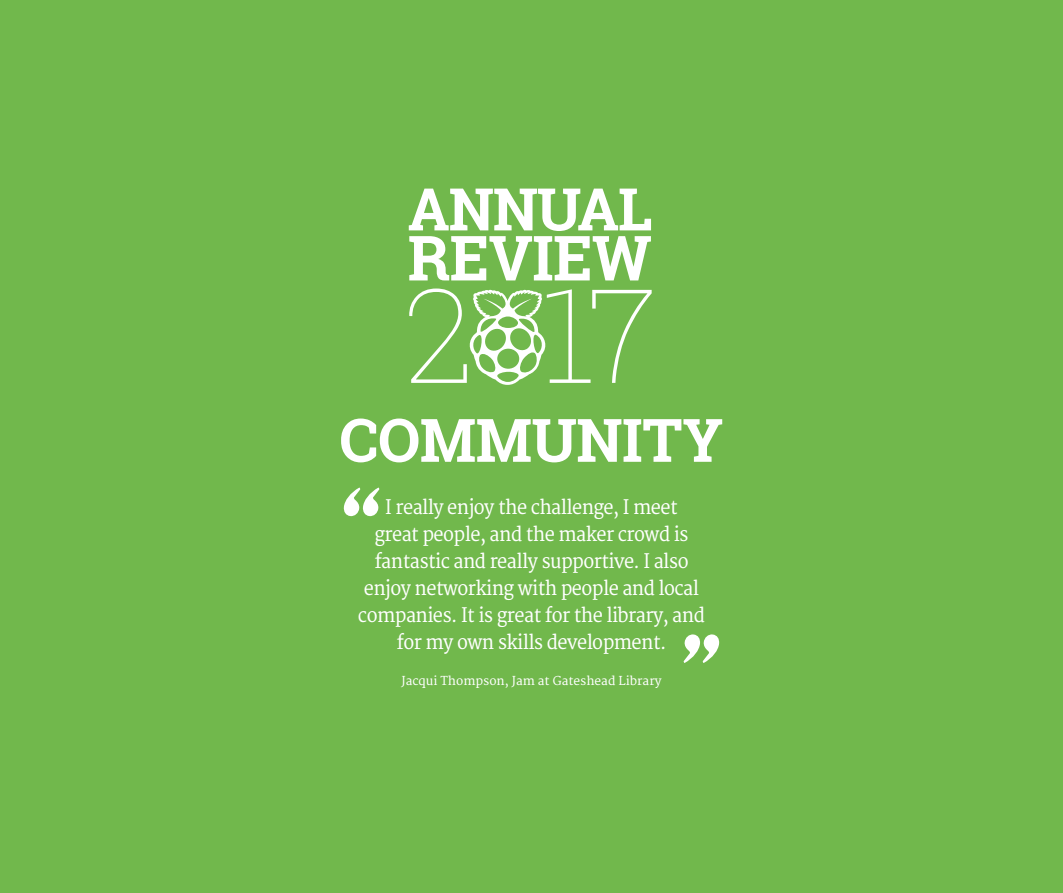
<style>
.page{position:relative;width:1063px;height:893px;background:#71b84c}
.page>*{position:absolute;margin:0;border:0;box-sizing:border-box;transform-origin:0 0}
.t1{font:700 62.4px "Roboto Slab";letter-spacing:-.015em;color:#fff}
.t2{font:700 60px "Roboto Slab";letter-spacing:-.01em;color:#fff}
.t3{font:700 58.8px "Roboto Slab";letter-spacing:-.02em;color:#fff}
.t4{font:19.5px/27px "Merriweather";letter-spacing:-.03em;color:#fff;text-align:center;scale:.93 1}
.t5{font:12px "Merriweather";color:#fff}
</style>
<div class="page">
<svg style="left:684px;top:634px;width:36px;height:29px"></svg>
<svg style="left:343px;top:487px;width:36px;height:30px"></svg>
<svg style="left:409px;top:288px;width:243px;height:97px"></svg>
<h3 class="t3" style="left:408px;top:169px;width:246px">ANNUAL</h3>
<h1 class="t1" style="left:408px;top:215px;width:246px">REVIEW</h1>
<h2 class="t2" style="left:340px;top:399px;width:385px">COMMUNITY</h2>
<p class="t4" style="left:358px;top:494px;width:375px">I really enjoy the challenge, I meet<br>great people, and the maker crowd is fantastic and really supportive. I also enjoy networking with people and local companies. It is great for the library, and for my own skills development.</p>
<p class="t5" style="left:401px;top:674px;width:261px">Jacqui Thompson, Jam at Gateshead Library</p>
</div>
